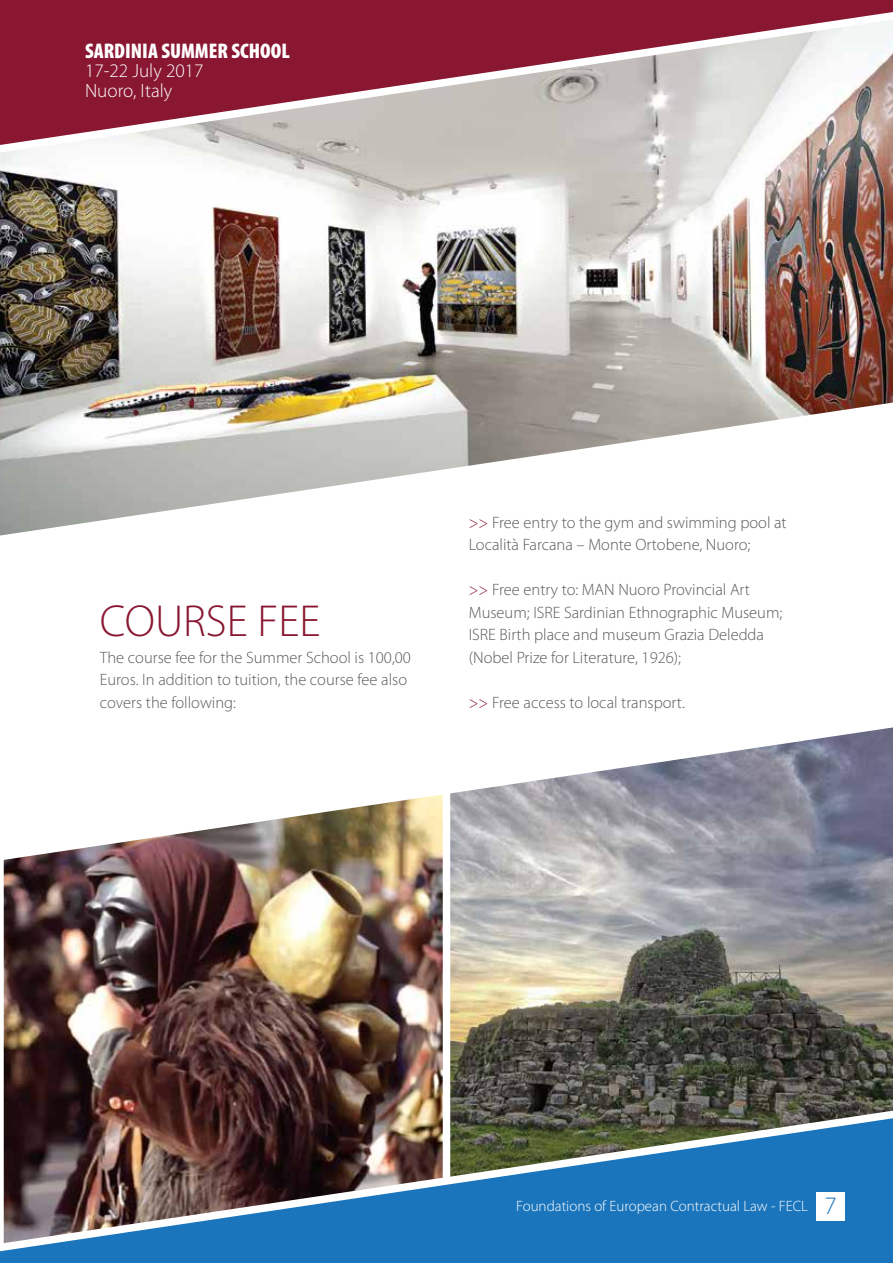
<style>
.page{position:relative;width:893px;height:1263px;background:#fff}
.page>*{position:absolute;margin:0;border:0;box-sizing:border-box;transform-origin:0 0}
.t1{font:300 45px "Myriad Pro";color:#891731}
.t2{font:300 25.2px "Myriad Pro";color:#1b75bc}
.t3{font:900 condensed 21.3px "Myriad Pro";color:#fff}
.t4{font:300 19.2px/19.2px "Myriad Pro";color:#fff}
.t5{font:300 16.5px/22.5px "Myriad Pro";color:#58595b}
.t6{font:300 15px "Myriad Pro";color:#fff}
.s1{color:#891731}
</style>
<div class="page">
<img style="left:0;top:166px;width:893px;height:237px">
<img style="left:455px;top:860px;width:438px;height:239px">
<img style="left:3px;top:860px;width:452px;height:239px">
<svg style="left:0;top:0;width:893px;height:166px;background:#b17a84"></svg>
<img style="left:0;top:1099px;width:893px;height:164px">
<svg style="left:0;top:403px;width:893px;height:457px"></svg>
<div style="left:817px;top:1192px;width:28px;height:28px;background:#fff"></div>
<p class="t3" style="left:85px;top:37px;width:206px">SARDINIA SUMMER SCHOOL</p>
<p class="t4" style="left:85px;top:61px;width:120px">17-22 July 2017<br>Nuoro, Italy</p>
<h1 class="t1" style="left:100px;top:594px;width:222px">COURSE FEE</h1>
<p class="t5" style="left:100px;top:646px;width:313px">The course fee for the Summer School is 100,00<br>Euros. In addition to tuition, the course fee also covers the following:</p>
<p class="t5" style="left:469px;top:511px;width:319px"><span class="s1">&gt;&gt;</span> Free entry to the gym and swimming pool at<br>Località Farcana – Monte Ortobene, Nuoro;</p>
<p class="t5" style="left:469px;top:578px;width:315px"><span class="s1">&gt;&gt;</span> Free entry to: MAN Nuoro Provincial Art Museum; ISRE Sardinian Ethnographic Museum; ISRE Birth place and museum Grazia Deledda (Nobel Prize for Literature, 1926);</p>
<p class="t5" style="left:469px;top:691px;width:218px"><span class="s1">&gt;&gt;</span> Free access to local transport.</p>
<p class="t6" style="left:516px;top:1197px;width:293px">Foundations of European Contractual Law - FECL</p>
<h2 class="t2" style="left:825px;top:1190px;width:14px">7</h2>
</div>
